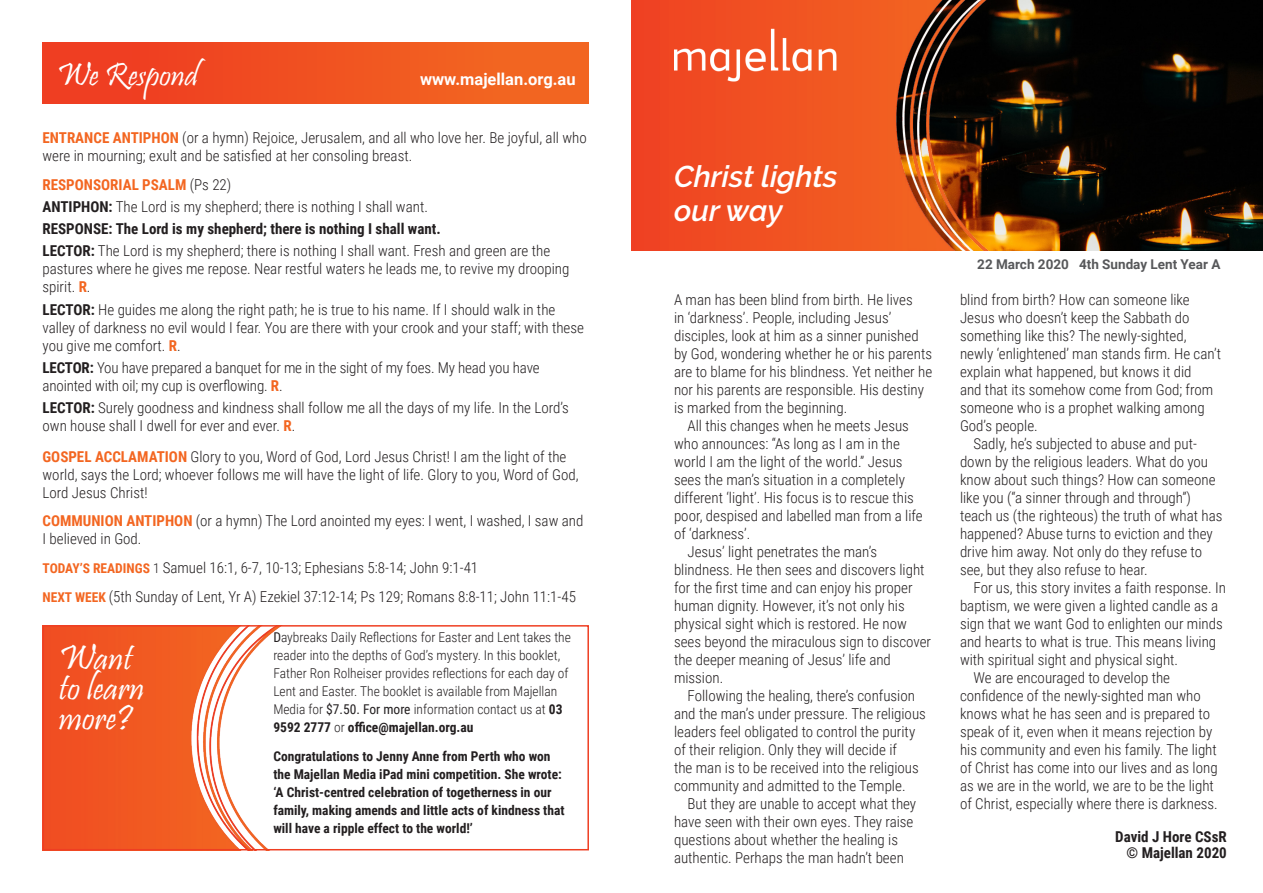
<style>
.page{position:relative;width:1263px;height:893px;background:#fff}
.page>*{position:absolute;margin:0;border:0;box-sizing:border-box;transform-origin:0 0}
.Advert_heading_white{font:36px/30px "Pristina";color:#fff}
.We_Respond_white_A4{font:33px "Pristina";color:#fff}
.Heading_white_A4_tem{font:italic 600 30px/34.5px "Raleway";color:#fff}
.Website_white{font:700 16.5px "Roboto";color:#fff}
.Copyright_date{font:300 15px/18px "Roboto Condensed";color:#231f20}
.Body_1mm{font:300 15px/18px "Roboto Condensed";color:#231f20}
.Body_2_5mm{font:300 15px/18px "Roboto Condensed";color:#231f20}
.Body_3mm{font:300 15px/18px "Roboto Condensed";color:#231f20}
.Body_1mm_bold{font:700 15px "Roboto Condensed";color:#231f20}
.Copyright_date-2{font:700 15px "Roboto Condensed";color:#231f20}
.Body_2_5mm-2{font:700 15px "Roboto Condensed";color:#f36621}
.Body_2_5mm-3{font:300 13.5px/18px "Roboto Condensed";color:#231f20}
.Body_2_5mm-4{font:700 13.5px/18px "Roboto Condensed";color:#231f20}
.Date{font:700 13.5px "Roboto";color:#57585a}
.s1{font-weight:700;color:#f36621}
.s2{font-weight:300;color:#231f20}
.s3{font-weight:700}
.s4{font-weight:700;font-size:13.5px;color:#f36621}
.s5{font-size:13.5px}
.s6{font-weight:400}
</style>
<div class="page">
<img style="left:46px;top:628px;width:233px;height:219px">
<div style="left:43px;top:43px;width:546px;height:61px;background:linear-gradient(to right,#ee3922,#f36a21)"></div>
<div style="left:43px;top:625px;width:546px;height:225px;border:2px solid #ef3e22"></div>
<img style="left:1027px;top:0;width:236px;height:251px">
<img style="left:631px;top:0;width:396px;height:251px">
<img style="left:674px;top:28px;width:181px;height:66px">
<p class="We_Respond_white_A4" style="left:57px;top:56px;width:143px">We Respond</p>
<p class="Website_white" style="left:420px;top:67px;width:157px">www.majellan.org.au</p>
<p class="Body_2_5mm" style="left:43px;top:128px;width:546px"><span class="s1">ENTRANCE ANTIPHON</span> (or a hymn) Rejoice, Jerusalem, and all who love her. Be joyful, all who were in mourning; exult and be satisfied at her consoling breast.</p>
<p class="Body_2_5mm-2" style="left:43px;top:174px;width:190px">RESPONSORIAL PSALM <span class="s2">(Ps 22)</span></p>
<p class="Body_1mm" style="left:43px;top:197px;width:387px"><span class="s3">ANTIPHON:</span> The Lord is my shepherd; there is nothing I shall want.</p>
<p class="Body_1mm_bold" style="left:43px;top:218px;width:400px">RESPONSE: The Lord is my shepherd; there is nothing I shall want.</p>
<p class="Body_1mm" style="left:43px;top:241px;width:528px"><span class="s3">LECTOR:</span> The Lord is my shepherd; there is nothing I shall want. Fresh and green are the pastures where he gives me repose. Near restful waters he leads me, to revive my drooping spirit. <span class="s1">R</span>.</p>
<p class="Body_1mm" style="left:43px;top:300px;width:543px"><span class="s3">LECTOR:</span> He guides me along the right path; he is true to his name. If I should walk in the valley of darkness no evil would I fear. You are there with your crook and your staff; with these you give me comfort. <span class="s1">R</span>.</p>
<p class="Body_1mm" style="left:43px;top:358px;width:499px"><span class="s3">LECTOR:</span> You have prepared a banquet for me in the sight of my foes. My head you have anointed with oil; my cup is overflowing. <span class="s1">R</span>.</p>
<p class="Body_1mm" style="left:43px;top:398px;width:528px"><span class="s3">LECTOR:</span> Surely goodness and kindness shall follow me all the days of my life. In the Lord’s own house shall I dwell for ever and ever. <span class="s1">R</span>.</p>
<p class="Body_3mm" style="left:43px;top:447px;width:538px"><span class="s1">GOSPEL ACCLAMATION</span> Glory to you, Word of God, Lord Jesus Christ! I am the light of the world, says the Lord; whoever follows me will have the light of life. Glory to you, Word of God,<br>Lord Jesus Christ!</p>
<p class="Body_2_5mm" style="left:43px;top:512px;width:542px"><span class="s1">COMMUNION ANTIPHON</span> (or a hymn) The Lord anointed my eyes: I went, I washed, I saw and<br>I believed in God.</p>
<p class="Body_2_5mm" style="left:43px;top:558px;width:437px"><span class="s4">TODAY’S READINGS</span> <span class="s5">1</span> Samuel 16:1, 6-7, 10-13; Ephesians 5:8-14; John 9:1-41</p>
<p class="Body_2_5mm" style="left:43px;top:587px;width:535px"><span class="s4">NEXT WEEK</span> (5th Sunday of Lent, Yr A) Ezekiel 37:12-14; Ps 129; Romans 8:8-11; John 11:1-45</p>
<p class="Advert_heading_white" style="left:59px;top:647px;width:87px">Want to learn more?</p>
<p class="Body_2_5mm-3" style="left:273px;top:628px;width:299px"><span class="s6">D</span>aybreaks Daily Reflections for Easter and Lent takes the reader into the depths of God’s mystery. In this booklet, Father Ron Rolheiser provides reflections for each day of Lent and Easter. The booklet is available from Majellan Media for <span class="s6">$7.50. For more</span> information contact us at <span class="s3">03<br>9592 2777</span> or <span class="s3">office@majellan.org.au</span></p>
<p class="Body_2_5mm-4" style="left:273px;top:747px;width:293px">Congratulations to Jenny Anne from Perth who won the Majellan Media iPad mini competition. She wrote: ‘A Christ-centred celebration of togetherness in our family, making amends and little acts of kindness that will have a ripple effect to the world!’</p>
<p class="Heading_white_A4_tem" style="left:674px;top:159px;width:165px">Christ lights our way</p>
<p class="Copyright_date" style="left:674px;top:290px;width:260px">A man has been blind from birth. He lives<br>in ‘darkness’. People, including Jesus’ disciples, look at him as a sinner punished by God, wondering whether he or his parents are to blame for his blindness. Yet neither he nor his parents are responsible. His destiny is marked from the beginning.</p>
<p class="Copyright_date" style="left:674px;top:416px;width:250px;text-indent:14px">All this changes when he meets Jesus who announces: “As long as I am in the world I am the light of the world.” Jesus sees the man’s situation in a completely different ‘light’. His focus is to rescue this poor, despised and labelled man from a life of ‘darkness’.</p>
<p class="Copyright_date" style="left:674px;top:542px;width:259px;text-indent:14px">Jesus’ light penetrates the man’s blindness. He then sees and discovers light for the first time and can enjoy his proper human dignity. However, it’s not only his physical sight which is restored. He now sees beyond the miraculous sign to discover the deeper meaning of Jesus’ life and mission.</p>
<p class="Copyright_date" style="left:674px;top:686px;width:253px;text-indent:14px">Following the healing, there’s confusion and the man’s under pressure. The religious leaders feel obligated to control the purity of their religion. Only they will decide if<br>the man is to be received into the religious community and admitted to the Temple.</p>
<p class="Copyright_date" style="left:674px;top:794px;width:244px;text-indent:14px">But they are unable to accept what they have seen with their own eyes. They raise questions about whether the healing is authentic. Perhaps the man hadn’t been</p>
<p class="Date" style="left:977px;top:255px;width:245px">22 March 2020 4th Sunday Lent Year A</p>
<p class="Copyright_date" style="left:960px;top:290px;width:262px">blind from birth? How can someone like Jesus who doesn’t keep the Sabbath do something like this? The newly-sighted, newly ‘enlightened’ man stands firm. He can’t explain what happened, but knows it did<br>and that its somehow come from God; from someone who is a prophet walking among God’s people.</p>
<p class="Copyright_date" style="left:960px;top:434px;width:264px;text-indent:14px">Sadly, he’s subjected to abuse and put&shy;down by the religious leaders. What do you know about such things? How can someone like you (“a sinner through and through”) teach us (the righteous) the truth of what has happened? Abuse turns to eviction and they drive him away. Not only do they refuse to see, but they also refuse to hear.</p>
<p class="Copyright_date" style="left:960px;top:578px;width:267px;text-indent:14px">For us, this story invites a faith response. In baptism, we were given a lighted candle as a sign that we want God to enlighten our minds and hearts to what is true. This means living with spiritual sight and physical sight.</p>
<p class="Copyright_date" style="left:960px;top:668px;width:259px;text-indent:14px">We are encouraged to develop the confidence of the newly-sighted man who knows what he has seen and is prepared to speak of it, even when it means rejection by his community and even his family. The light of Christ has come into our lives and as long as we are in the world, we are to be the light of Christ, especially where there is darkness.</p>
<p class="Copyright_date-2" style="left:1115px;top:826px;width:113px">David J Hore CSsR</p>
<p class="Copyright_date-2" style="left:1126px;top:842px;width:102px">© Majellan 2020</p>
</div>
